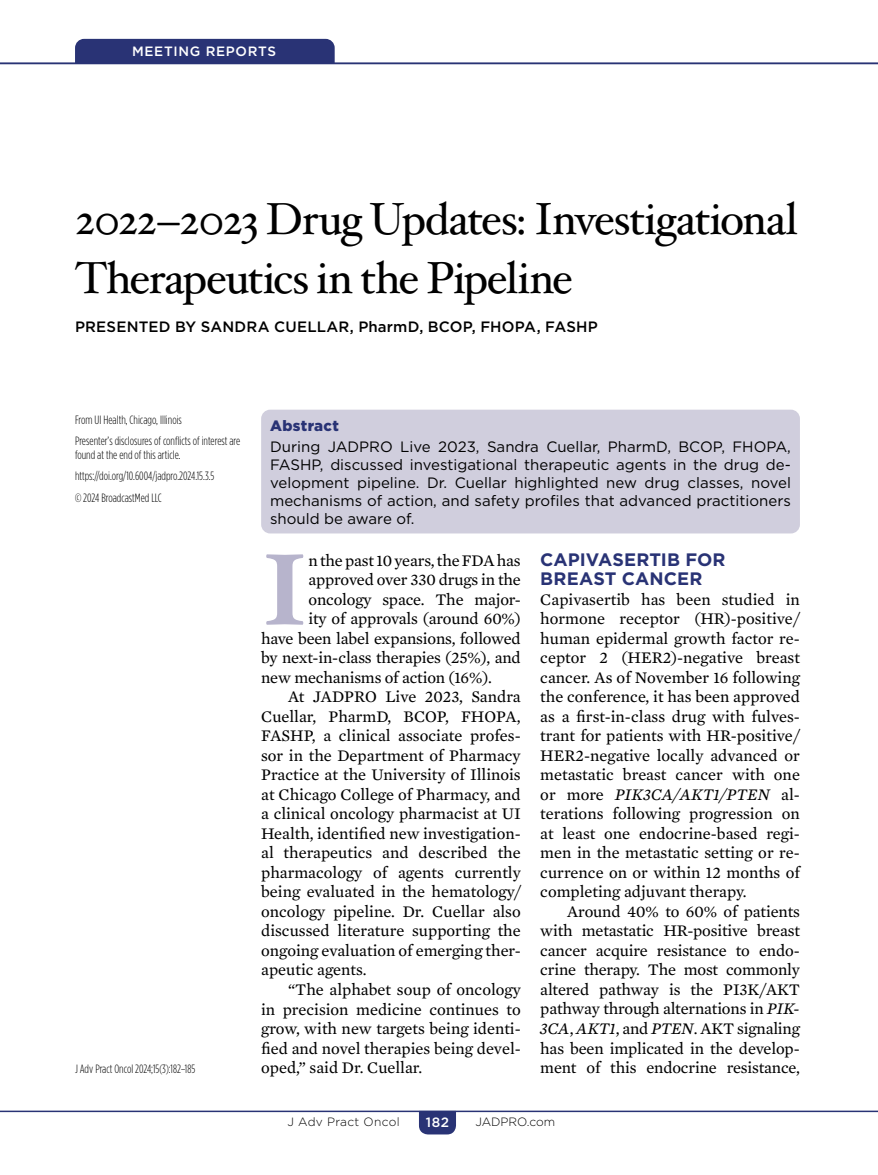
<style>
.page{position:relative;width:878px;height:1175px;background:#fff}
.page>*{position:absolute;margin:0;border:0;box-sizing:border-box;transform-origin:0 0}
.t1{font:700 101.25px "Hoefler Txt";color:#b7b4cc}
.t2{font:45px/58.5px "Hoefler Txt";letter-spacing:-.035em;color:#000}
.t3{font:700 18px/19.5px "Gotham";color:#293375}
.t4{font:16.5px/19.5px "Mercury Text G2";color:#000;text-align:justify}
.t5{font:15px/18px "Gotham";color:#000;text-align:justify}
.t6{font:500 15px "Gotham";letter-spacing:.015em;color:#000}
.t7{font:900 15px "Gotham";letter-spacing:.025em;color:#293375}
.t8{font:500 13.5px "Gotham";letter-spacing:.05em;color:#fff}
.t9{font:300 12px/21.1px "Gotham Condensed";color:#000}
.t10{font:300 12px "Gotham";letter-spacing:.025em;color:#000}
.t11{font:300 12px "Gotham";color:#000}
.s1{font-style:italic}
</style>
<div class="page">
<hr style="left:0;top:1110px;width:878px;height:2px;background:#293375">
<svg style="left:419px;top:1110px;width:37px;height:24px"></svg>
<hr style="left:0;top:63px;width:878px;height:1px;background:#293375">
<div style="left:75px;top:39px;width:259px;height:24px;background:#293375"></div>
<div style="left:261px;top:410px;width:539px;height:123px;background:#d0cedd;border-radius:9px"></div>
<p class="t8" style="left:132px;top:43px;width:145px">MEETING REPORTS</p>
<h2 class="t2" style="left:75px;top:188px;width:724px">2022–2023 Drug Updates: Investigational<br>Therapeutics in the Pipeline</h2>
<p class="t6" style="left:75px;top:316px;width:524px">PRESENTED BY SANDRA CUELLAR, PharmD, BCOP, FHOPA, FASHP</p>
<p class="t9" style="left:75px;top:409px;width:167px">From UI Health, Chicago, Illinois<br>Presenter’s disclosures of conflicts of interest are</p>
<p class="t9" style="left:75px;top:444px;width:141px">found at the end of this article. https://doi.org/10.6004/jadpro.2024.15.3.5 © 2024 BroadcastMed LLC</p>
<p class="t9" style="left:75px;top:1058px;width:122px">J Adv Pract Oncol 2024;15(3):182–185</p>
<p class="t7" style="left:270px;top:415px;width:70px">Abstract</p>
<p class="t5" style="left:270px;top:437px;width:522px">During JADPRO Live 2023, Sandra Cuellar, PharmD, BCOP, FHOPA, FASHP, discussed investigational therapeutic agents in the drug de&shy;velopment pipeline. Dr. Cuellar highlighted new drug classes, novel mechanisms of action, and safety profiles that advanced practitioners should be aware of.</p>
<h1 class="t1" style="left:261px;top:513px;width:49px">I</h1>
<p class="t4" style="left:308px;top:549px;width:214px">n the past 10 years, the FDA has</p>
<p class="t3" style="left:540px;top:549px;width:187px">CAPIVASERTIB FOR<br>BREAST CANCER</p>
<p class="t4" style="left:540px;top:588px;width:261px">Capivasertib has been studied in hormone receptor (HR)-positive/ human epidermal growth factor re&shy;ceptor 2 (HER2)-negative breast cancer. As of November 16 following the conference, it has been approved as a first-in-class drug with fulves&shy;trant for patients with HR-positive/ HER2-negative locally advanced or metastatic breast cancer with one or more <span class="s1">PIK3CA/AKT1/PTEN</span> al&shy;terations following progression on at least one endocrine-based regi&shy;men in the metastatic setting or re&shy;currence on or within 12 months of completing adjuvant therapy.</p>
<p class="t4" style="left:540px;top:900px;width:261px;text-indent:27px">Around 40% to 60% of patients with metastatic HR-positive breast cancer acquire resistance to endo&shy;crine therapy. The most commonly altered pathway is the PI3K/AKT pathway through alternations in <span class="s1">PIK-3CA</span>, <span class="s1">AKT1</span>, and <span class="s1">PTEN</span>. AKT signaling has been implicated in the develop&shy;ment of this endocrine resistance,</p>
<p class="t4" style="left:308px;top:569px;width:214px">approved over 330 drugs in the</p>
<p class="t4" style="left:308px;top:588px;width:214px">oncology space. The major-</p>
<p class="t4" style="left:308px;top:608px;width:214px">ity of approvals (around 60%)</p>
<p class="t4" style="left:261px;top:627px;width:261px">have been label expansions, followed</p>
<p class="t4" style="left:261px;top:647px;width:261px">by next-in-class therapies (25%), and</p>
<p class="t4" style="left:261px;top:666px;width:232px">new mechanisms of action (16%).</p>
<p class="t4" style="left:288px;top:686px;width:234px">At JADPRO Live 2023, Sandra</p>
<p class="t4" style="left:261px;top:705px;width:261px">Cuellar, PharmD, BCOP, FHOPA,</p>
<p class="t4" style="left:261px;top:725px;width:261px">FASHP, a clinical associate profes-</p>
<p class="t4" style="left:261px;top:744px;width:261px">sor in the Department of Pharmacy</p>
<p class="t4" style="left:261px;top:764px;width:261px">Practice at the University of Illinois</p>
<p class="t4" style="left:261px;top:783px;width:261px">at Chicago College of Pharmacy, and</p>
<p class="t4" style="left:261px;top:803px;width:261px">a clinical oncology pharmacist at UI</p>
<p class="t4" style="left:261px;top:822px;width:261px">Health, identified new investigation-</p>
<p class="t4" style="left:261px;top:842px;width:261px">al therapeutics and described the</p>
<p class="t4" style="left:261px;top:861px;width:261px">pharmacology of agents currently</p>
<p class="t4" style="left:261px;top:881px;width:261px">being evaluated in the hematology/</p>
<p class="t4" style="left:261px;top:900px;width:261px">oncology pipeline. Dr. Cuellar also</p>
<p class="t4" style="left:261px;top:920px;width:261px">discussed literature supporting the</p>
<p class="t4" style="left:261px;top:939px;width:261px">ongoing evaluation of emerging ther-</p>
<p class="t4" style="left:261px;top:959px;width:107px">apeutic agents.</p>
<p class="t4" style="left:288px;top:978px;width:234px">“The alphabet soup of oncology</p>
<p class="t4" style="left:261px;top:998px;width:261px">in precision medicine continues to</p>
<p class="t4" style="left:261px;top:1017px;width:261px">grow, with new targets being identi-</p>
<p class="t4" style="left:261px;top:1037px;width:261px">fied and novel therapies being devel-</p>
<p class="t4" style="left:261px;top:1056px;width:163px">oped,” said Dr. Cuellar.</p>
<p class="t10" style="left:287px;top:1114px;width:114px">J Adv Pract Oncol</p>
<p class="t8" style="left:426px;top:1113px;width:25px">182</p>
<p class="t11" style="left:475px;top:1114px;width:81px">JADPRO.com</p>
</div>
